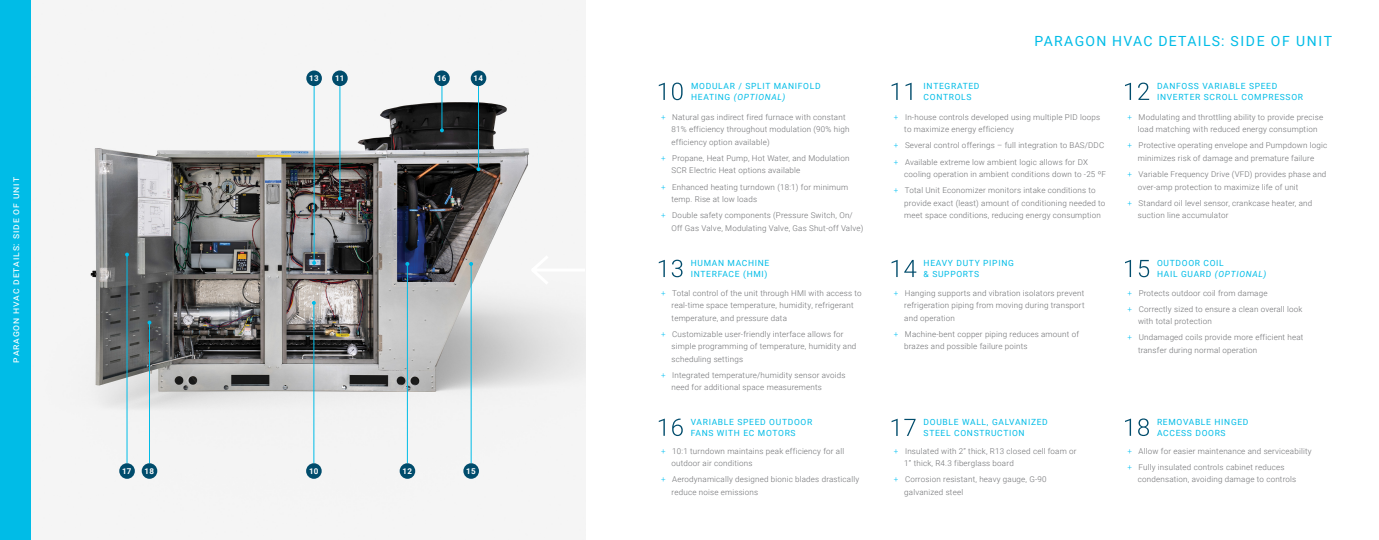
<style>
.page{position:relative;width:1379px;height:540px;background:#fff}
.page>*{position:absolute;margin:0;border:0;box-sizing:border-box;transform-origin:0 0}
.t1{font:14px "Roboto";letter-spacing:.095em;color:#00bce7}
.t2{font:10px "Roboto";letter-spacing:.08em;color:#fff}
.t3{font:8.5px/11px "Roboto";letter-spacing:.08em;color:#00bce7}
.t4{font:300 8px/12.5px "Roboto";letter-spacing:.025em;color:#6d6e71}
.t5{font:700 8px "Roboto";letter-spacing:.025em;color:#fff}
.s1{font-style:italic}
.s2{color:#00c0f3}
</style>
<div class="page">
<img style="left:32px;top:0;width:553px;height:540px">
<hr style="left:339px;top:85px;width:1px;height:67px;background:#00bce7">
<hr style="left:314px;top:85px;width:1px;height:73px;background:#00bce7">
<svg style="left:478px;top:86px;width:1px;height:17px"></svg>
<hr style="left:407px;top:282px;width:1px;height:181px;background:#00bce7">
<hr style="left:471px;top:264px;width:1px;height:199px;background:#00bce7">
<hr style="left:127px;top:377px;width:1px;height:86px;background:#00bce7">
<hr style="left:149px;top:371px;width:1px;height:92px;background:#00bce7">
<hr style="left:313px;top:391px;width:1px;height:72px;background:#00bce7">
<svg style="left:312px;top:261px;width:4px;height:4px"></svg>
<svg style="left:469px;top:262px;width:4px;height:4px"></svg>
<svg style="left:125px;top:253px;width:4px;height:4px"></svg>
<hr style="left:314px;top:158px;width:1px;height:106px;background:#00bce7">
<svg style="left:440px;top:86px;width:4px;height:46px"></svg>
<hr style="left:478px;top:103px;width:1px;height:47px;background:#00bce7">
<svg style="left:476px;top:150px;width:4px;height:21px"></svg>
<hr style="left:127px;top:255px;width:1px;height:122px;background:#00bce7">
<hr style="left:149px;top:323px;width:1px;height:48px;background:#00bce7">
<svg style="left:312px;top:301px;width:4px;height:90px"></svg>
<svg style="left:405px;top:262px;width:4px;height:20px"></svg>
<svg style="left:338px;top:151px;width:4px;height:49px"></svg>
<svg style="left:525px;top:252px;width:61px;height:36px"></svg>
<div style="left:306px;top:70px;width:16px;height:16px;background:#004c6c;border-radius:50%"></div>
<div style="left:332px;top:70px;width:16px;height:16px;background:#004c6c;border-radius:50%"></div>
<div style="left:434px;top:70px;width:16px;height:16px;background:#004c6c;border-radius:50%"></div>
<div style="left:471px;top:70px;width:15px;height:16px;background:#004c6c;border-radius:50%"></div>
<div style="left:119px;top:463px;width:16px;height:16px;background:#004c6c;border-radius:50%"></div>
<div style="left:142px;top:463px;width:15px;height:16px;background:#004c6c;border-radius:50%"></div>
<div style="left:306px;top:463px;width:16px;height:16px;background:#004c6c;border-radius:50%"></div>
<div style="left:400px;top:463px;width:15px;height:16px;background:#004c6c;border-radius:50%"></div>
<div style="left:463px;top:463px;width:16px;height:16px;background:#004c6c;border-radius:50%"></div>
<div style="left:0;top:0;width:31px;height:540px;background:#00bce7"></div>
<svg style="left:1125px;top:260px;width:24px;height:17px"></svg>
<svg style="left:659px;top:260px;width:23px;height:17px"></svg>
<svg style="left:659px;top:419px;width:24px;height:17px"></svg>
<svg style="left:891px;top:419px;width:24px;height:17px"></svg>
<svg style="left:1125px;top:418px;width:24px;height:18px"></svg>
<svg style="left:891px;top:83px;width:20px;height:17px"></svg>
<svg style="left:891px;top:260px;width:25px;height:17px"></svg>
<svg style="left:659px;top:83px;width:23px;height:17px"></svg>
<svg style="left:1125px;top:83px;width:24px;height:17px"></svg>
<p class="t2" style="left:9px;top:363px;width:187px;rotate:-90deg">paragon hvac details: side of unit</p>
<p class="t5" style="left:309px;top:73px;width:11px">13</p>
<p class="t5" style="left:335px;top:73px;width:11px">11</p>
<p class="t5" style="left:437px;top:73px;width:11px">16</p>
<p class="t5" style="left:474px;top:73px;width:11px">14</p>
<p class="t5" style="left:122px;top:465px;width:11px">17</p>
<p class="t5" style="left:145px;top:465px;width:11px">18</p>
<p class="t5" style="left:309px;top:465px;width:11px">10</p>
<p class="t5" style="left:403px;top:465px;width:11px">12</p>
<p class="t5" style="left:466px;top:465px;width:11px">15</p>
<p class="t3" style="left:691px;top:80px;width:131px">MODULAR / SPLIT MANIFOLD<br>HEATING <span class="s1">(OPTIONAL)</span></p>
<p class="t4" style="left:671px;top:110px;width:179px;text-indent:-10px"><span class="s2">+</span> Natural gas indirect fired furnace with constant<br>81% efficiency throughout modulation (90% high efficiency option available)</p>
<p class="t4" style="left:671px;top:152px;width:180px;text-indent:-10px"><span class="s2">+</span> Propane, Heat Pump, Hot Water, and Modulation<br>SCR Electric Heat options available</p>
<p class="t4" style="left:671px;top:180px;width:178px;text-indent:-10px"><span class="s2">+</span> Enhanced heating turndown (18:1) for minimum temp. Rise at low loads</p>
<p class="t4" style="left:671px;top:209px;width:193px;text-indent:-10px"><span class="s2">+</span> Double safety components (Pressure Switch, On/<br>Off Gas Valve, Modulating Valve, Gas Shut-off Valve)</p>
<p class="t3" style="left:691px;top:257px;width:80px">HUMAN MACHINE<br>INTERFACE (HMI)</p>
<p class="t4" style="left:671px;top:286px;width:192px;text-indent:-10px"><span class="s2">+</span> Total control of the unit through HMI with access to real-time space temperature, humidity, refrigerant temperature, and pressure data</p>
<p class="t4" style="left:671px;top:327px;width:186px;text-indent:-10px"><span class="s2">+</span> Customizable user-friendly interface allows for simple programming of temperature, humidity and scheduling settings</p>
<p class="t4" style="left:671px;top:368px;width:175px;text-indent:-10px"><span class="s2">+</span> Integrated temperature/humidity sensor avoids need for additional space measurements</p>
<p class="t3" style="left:691px;top:416px;width:123px">VARIABLE SPEED OUTDOOR<br>FANS WITH EC MOTORS</p>
<p class="t4" style="left:671px;top:444px;width:174px;text-indent:-10px"><span class="s2">+</span> 10:1 turndown maintains peak efficiency for all outdoor air conditions</p>
<p class="t4" style="left:671px;top:473px;width:189px;text-indent:-10px"><span class="s2">+</span> Aerodynamically designed bionic blades drastically reduce noise emissions</p>
<h1 class="t1" style="left:1034px;top:32px;width:299px">PARAGON HVAC DETAILS: SIDE OF UNIT</h1>
<p class="t3" style="left:1157px;top:80px;width:148px">DANFOSS VARIABLE SPEED<br>INVERTER SCROLL COMPRESSOR</p>
<p class="t4" style="left:1127px;top:110px;width:197px;text-align:center"><span class="s2">+</span> Modulating and throttling ability to provide precise load matching with reduced energy consumption</p>
<p class="t4" style="left:1127px;top:139px;width:201px;text-align:center"><span class="s2">+</span> Protective operating envelope and Pumpdown logic minimizes risk of damage and premature failure</p>
<p class="t4" style="left:1138px;top:168px;width:190px;text-indent:-10px"><span class="s2">+</span> Variable Frequency Drive (VFD) provides phase and over-amp protection to maximize life of unit</p>
<p class="t4" style="left:1138px;top:196px;width:176px;text-indent:-10px"><span class="s2">+</span> Standard oil level sensor, crankcase heater, and suction line accumulator</p>
<p class="t3" style="left:924px;top:80px;width:57px">INTEGRATED<br>CONTROLS</p>
<p class="t4" style="left:904px;top:110px;width:197px;text-indent:-10px"><span class="s2">+</span> In-house controls developed using multiple PID loops to maximize energy efficiency</p>
<p class="t4" style="left:894px;top:137px;width:212px;line-height:16.1px"><span class="s2">+</span> Several control offerings – full integration to BAS/DDC <span class="s2">+</span> Available extreme low ambient logic allows for DX</p>
<p class="t4" style="left:894px;top:166px;width:214px;line-height:16.1px;text-indent:10px">cooling operation in ambient conditions down to -25 ºF <span class="s2">+</span> Total Unit Economizer monitors intake conditions to</p>
<p class="t4" style="left:904px;top:196px;width:202px">provide exact (least) amount of conditioning needed to meet space conditions, reducing energy consumption</p>
<p class="t3" style="left:924px;top:257px;width:92px">HEAVY DUTY PIPING &amp; SUPPORTS</p>
<p class="t4" style="left:904px;top:286px;width:182px;text-align:justify;text-indent:-10px"><span class="s2">+</span> Hanging supports and vibration isolators prevent refrigeration piping from moving during transport and operation</p>
<p class="t4" style="left:904px;top:328px;width:176px;text-indent:-10px"><span class="s2">+</span> Machine-bent copper piping reduces amount of brazes and possible failure points</p>
<p class="t3" style="left:924px;top:416px;width:126px">DOUBLE WALL, GALVANIZED<br>STEEL CONSTRUCTION</p>
<p class="t4" style="left:904px;top:444px;width:174px;text-indent:-10px"><span class="s2">+</span> Insulated with 2” thick, R13 closed cell foam or<br>1” thick, R4.3 fiberglass board</p>
<p class="t4" style="left:904px;top:473px;width:144px;text-indent:-10px"><span class="s2">+</span> Corrosion resistant, heavy gauge, G-90 galvanized steel</p>
<p class="t3" style="left:1157px;top:257px;width:111px">OUTDOOR COIL<br>HAIL GUARD <span class="s1">(OPTIONAL)</span></p>
<p class="t4" style="left:1127px;top:284px;width:176px;line-height:16.1px"><span class="s2">+</span> Protects outdoor coil from damage<br><span class="s2">+</span> Correctly sized to ensure a clean overall look</p>
<p class="t4" style="left:1127px;top:313px;width:177px;line-height:16.1px;text-indent:10px">with total protection<br><span class="s2">+</span> Undamaged coils provide more efficient heat</p>
<p class="t4" style="left:1138px;top:343px;width:121px">transfer during normal operation</p>
<p class="t3" style="left:1157px;top:416px;width:93px">REMOVABLE HINGED<br>ACCESS DOORS</p>
<p class="t4" style="left:1127px;top:442px;width:186px;line-height:16.1px"><span class="s2">+</span> Allow for easier maintenance and serviceability <span class="s2">+</span> Fully insulated controls cabinet reduces</p>
<p class="t4" style="left:1138px;top:473px;width:160px">condensation, avoiding damage to controls</p>
</div>
